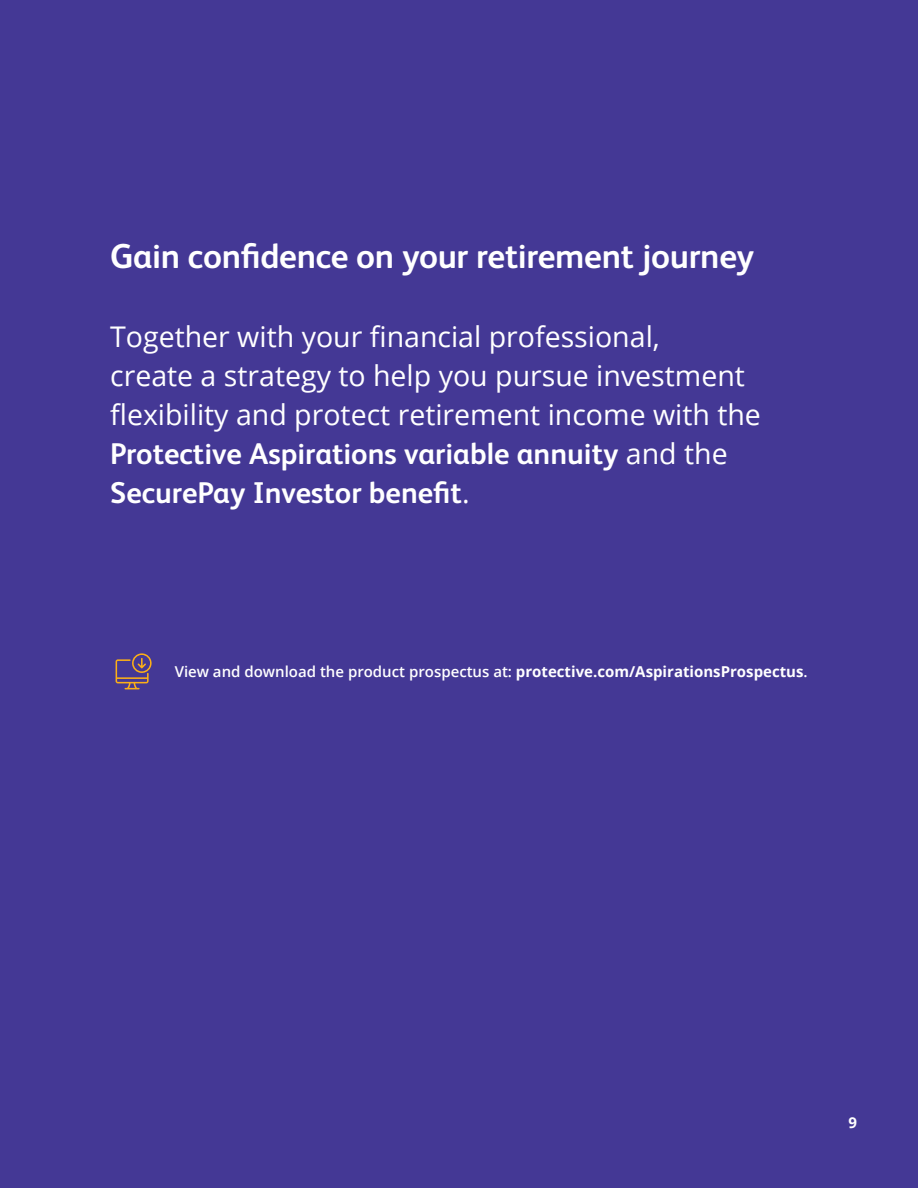
<style>
.page{position:relative;width:918px;height:1188px;background:#443895}
.page>*{position:absolute;margin:0;border:0;box-sizing:border-box;transform-origin:0 0}
.t1{font:700 34.5px "FS Albert Pro";letter-spacing:-.01em;color:#fff}
.t2{font:700 30px/39px "FS Albert Pro";color:#fff}
.t3{font:28.5px/39px "Open Sans";color:#fff}
.t4{font:600 15px "Open Sans";color:#fff}
.t5{font:700 15px "Open Sans";color:#fff}
.s1{font-family:"Open Sans";font-weight:400;font-size:28.5px}
.s2{font-weight:700}
</style>
<div class="page">
<svg style="left:116px;top:653px;width:36px;height:36px"></svg>
<p class="t1" style="left:110px;top:231px;width:646px">Gain confidence on your retirement journey</p>
<p class="t3" style="left:110px;top:316px;width:652px">Together with your financial professional,<br>create a strategy to help you pursue investment flexibility and protect retirement income with the</p>
<p class="t2" style="left:110px;top:433px;width:619px">Protective Aspirations variable annuity <span class="s1">and the<br></span>SecurePay Investor benefit<span class="s1">.</span></p>
<p class="t4" style="left:175px;top:661px;width:635px">View and download the product prospectus at: <span class="s2">protective.com/AspirationsProspectus</span>.</p>
<p class="t5" style="left:848px;top:1112px;width:10px">9</p>
</div>
